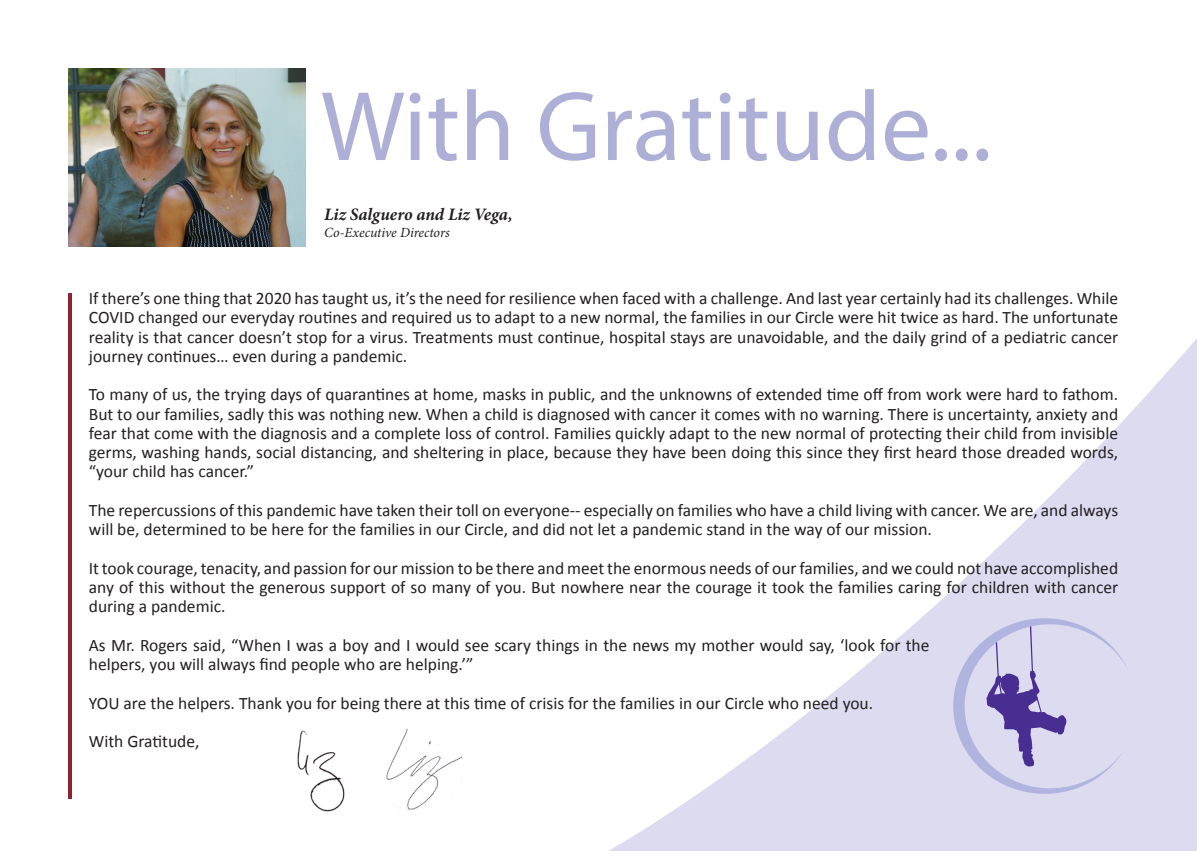
<style>
.page{position:relative;width:1197px;height:851px;background:#fff}
.page>*{position:absolute;margin:0;border:0;box-sizing:border-box;transform-origin:0 0}
.t1{font:99.75px "Myriad Pro";color:#adafd7}
.t2{font:17.5px/19.2px "Calibri";color:#231f20;text-align:justify}
.t3{font:italic 700 17.5px "Minion Pro";color:#231f20}
.t4{font:italic 14px "Minion Pro";letter-spacing:-.005em;color:#231f20}
</style>
<div class="page">
<svg style="left:610px;top:338px;width:587px;height:512px"></svg>
<img style="left:68px;top:68px;width:238px;height:178px">
<hr style="left:68px;top:293px;width:3px;height:506px;background:#8d2431">
<svg style="left:951px;top:615px;width:178px;height:180px;background:#cac7e5"></svg>
<img style="left:298px;top:730px;width:47px;height:81px">
<img style="left:386px;top:728px;width:77px;height:81px">
<p class="t1" style="left:321px;top:65px;width:673px">With Gratitude...</p>
<p class="t3" style="left:324px;top:202px;width:190px">Liz Salguero and Liz Vega,</p>
<p class="t4" style="left:324px;top:223px;width:127px">Co-Executive Directors</p>
<p class="t2" style="left:89px;top:288px;width:1031px">If there’s one thing that 2020 has taught us, it’s the need for resilience when faced with a challenge. And last year certainly had its challenges. While COVID changed our everyday routines and required us to adapt to a new normal, the families in our Circle were hit twice as hard. The unfortunate reality is that cancer doesn’t stop for a virus. Treatments must continue, hospital stays are unavoidable, and the daily grind of a pediatric cancer journey continues… even during a pandemic.</p>
<p class="t2" style="left:89px;top:384px;width:1031px">To many of us, the trying days of quarantines at home, masks in public, and the unknowns of extended time off from work were hard to fathom.<br>But to our families, sadly this was nothing new. When a child is diagnosed with cancer it comes with no warning. There is uncertainty, anxiety and fear that come with the diagnosis and a complete loss of control. Families quickly adapt to the new normal of protecting their child from invisible germs, washing hands, social distancing, and sheltering in place, because they have been doing this since they first heard those dreaded words, “your child has cancer.”</p>
<p class="t2" style="left:89px;top:500px;width:1031px">The repercussions of this pandemic have taken their toll on everyone-- especially on families who have a child living with cancer. We are, and always will be, determined to be here for the families in our Circle, and did not let a pandemic stand in the way of our mission.</p>
<p class="t2" style="left:89px;top:557px;width:1031px">It took courage, tenacity, and passion for our mission to be there and meet the enormous needs of our families, and we could not have accomplished any of this without the generous support of so many of you. But nowhere near the courage it took the families caring for children with cancer during a pandemic.</p>
<p class="t2" style="left:89px;top:634px;width:842px">As Mr. Rogers said, “When I was a boy and I would see scary things in the news my mother would say, ‘look for the helpers, you will always find people who are helping.’”</p>
<p class="t2" style="left:89px;top:692px;width:786px">YOU are the helpers. Thank you for being there at this time of crisis for the families in our Circle who need you.</p>
<p class="t2" style="left:89px;top:731px;width:112px">With Gratitude,</p>
</div>
